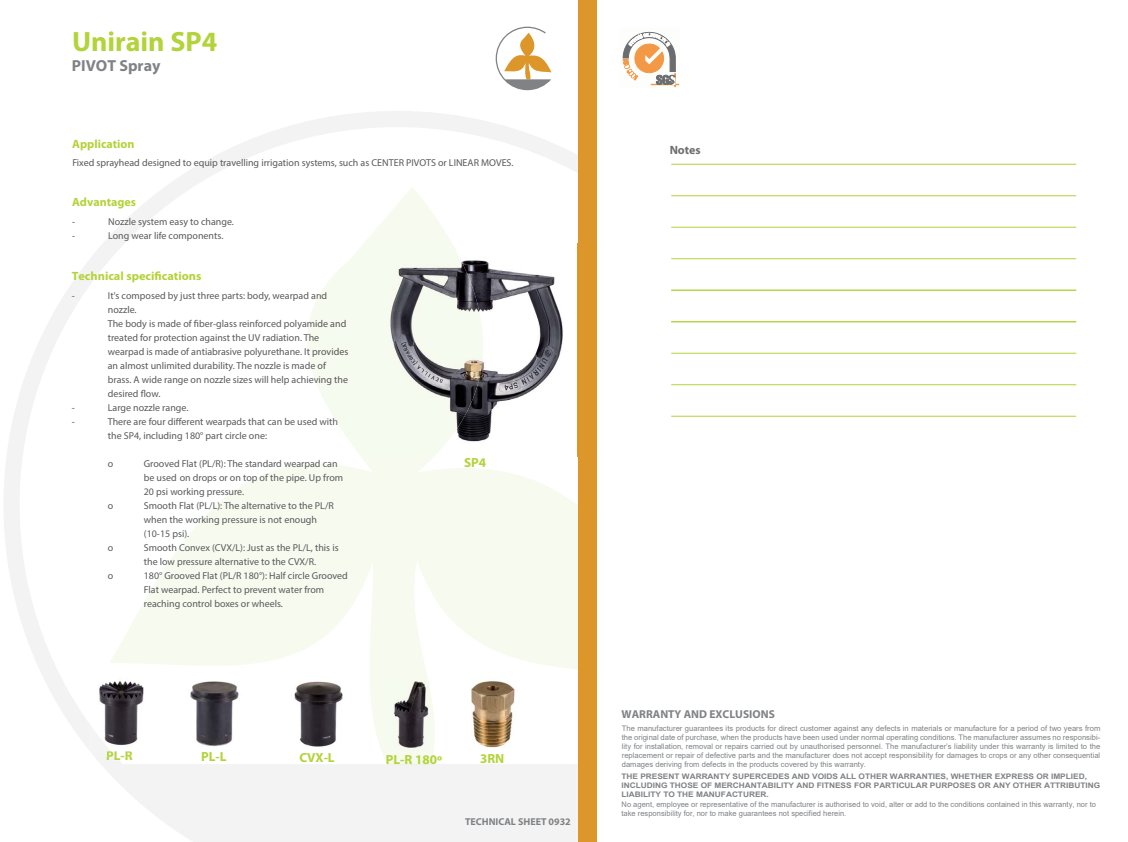
<style>
.page{position:relative;width:1128px;height:842px;background:#fff}
.page>*{position:absolute;margin:0;border:0;box-sizing:border-box;transform-origin:0 0}
.t1{font:700 28px "Myriad Pro";color:#b2d339}
.t2{font:700 16px "Myriad Pro";color:#808285}
.t3{font:700 13.2px "Myriad Pro";color:#b2d339}
.t4{font:700 12px "Myriad Pro";color:#b2d339}
.t5{font:700 12px "Myriad Pro";color:#6d6e70}
.t6{font:700 11.5px "Myriad Pro";color:#808285}
.t7{font:10px/14px "Myriad Pro";color:#58595b}
.t8{font:700 10px "Myriad Pro";color:#808285}
.t9{font:7.6px/9.2px "Arial";color:#808285}
.t10{font:700 7.6px/9.2px "Arial";color:#808285;scale:1.09 1}
.s1{color:#535552}
</style>
<div class="page">
<svg style="left:4px;top:111px;width:574px;height:731px"></svg>
<svg style="left:387px;top:764px;width:45px;height:2px"></svg>
<svg style="left:72px;top:292px;width:13px;height:10px"></svg>
<svg style="left:496px;top:27px;width:55px;height:63px"></svg>
<div style="left:578px;top:0;width:19px;height:842px;background:#dc9629"></div>
<hr style="left:671px;top:164px;width:405px;height:1px;background:#b2d339">
<hr style="left:671px;top:195px;width:405px;height:1px;background:#b2d339">
<hr style="left:671px;top:227px;width:405px;height:1px;background:#b2d339">
<hr style="left:671px;top:258px;width:405px;height:1px;background:#b2d339">
<hr style="left:671px;top:290px;width:405px;height:1px;background:#b2d339">
<hr style="left:671px;top:353px;width:405px;height:1px;background:#b2d339">
<hr style="left:671px;top:384px;width:405px;height:1px;background:#b2d339">
<hr style="left:671px;top:416px;width:405px;height:1px;background:#b2d339">
<hr style="left:671px;top:321px;width:405px;height:1px;background:#b2d339">
<svg style="left:623px;top:32px;width:56px;height:55px"></svg>
<img style="left:499px;top:243px;width:79px;height:214px">
<img style="left:314px;top:243px;width:185px;height:214px">
<svg style="left:314px;top:292px;width:15px;height:10px"></svg>
<img style="left:319px;top:320px;width:29px;height:10px">
<img style="left:319px;top:348px;width:31px;height:10px">
<img style="left:319px;top:362px;width:9px;height:10px">
<svg style="left:307px;top:320px;width:12px;height:66px"></svg>
<img style="left:314px;top:376px;width:36px;height:10px">
<img style="left:314px;top:418px;width:20px;height:9px">
<svg style="left:334px;top:418px;width:6px;height:9px"></svg>
<img style="left:90px;top:666px;width:61px;height:91px">
<img style="left:90px;top:725px;width:21px;height:32px">
<img style="left:119px;top:752px;width:13px;height:5px">
<svg style="left:107px;top:752px;width:12px;height:8px"></svg>
<img style="left:184px;top:667px;width:60px;height:90px">
<img style="left:202px;top:753px;width:24px;height:4px">
<img style="left:288px;top:667px;width:61px;height:91px">
<img style="left:300px;top:752px;width:34px;height:6px">
<img style="left:386px;top:677px;width:51px;height:74px">
<img style="left:464px;top:671px;width:57px;height:85px">
<img style="left:481px;top:754px;width:23px;height:2px">
<p class="t1" style="left:72px;top:31px;width:147px">Unirain SP4</p>
<p class="t2" style="left:72px;top:59px;width:90px">PIVOT Spray</p>
<p class="t4" style="left:72px;top:139px;width:64px">Application</p>
<p class="t7" style="left:72px;top:156px;width:443px">Fixed sprayhead designed to equip travelling irrigation systems, such as CENTER PIVOTS or LINEAR MOVES.</p>
<p class="t4" style="left:72px;top:198px;width:66px">Advantages</p>
<p class="t7" style="left:72px;top:215px;width:5px">-</p>
<p class="t7" style="left:108px;top:215px;width:127px">Nozzle system easy to change.</p>
<p class="t7" style="left:72px;top:229px;width:5px">-</p>
<p class="t7" style="left:108px;top:229px;width:117px">Long wear life components.</p>
<p class="t4" style="left:72px;top:271px;width:131px">Technical specifications</p>
<p class="t7" style="left:72px;top:290px;width:5px">-</p>
<p class="t7" style="left:108px;top:290px;width:242px">It's composed by just three parts: body, wearpad an<span class="s1">d </span>nozzle.<br>The body is made of fiber-glass reinforced polya<span class="s1">mide and </span>treated for protection against the UV radiation. Th<span class="s1">e </span>wearpad is made of antiabrasive polyurethane. It <span class="s1">provides </span>an almost unlimited durability. The nozzle is mad<span class="s1">e of </span>brass. A wide range on nozzle sizes will help achiev<span class="s1">ing the </span>desired flow.</p>
<p class="t7" style="left:72px;top:402px;width:5px">-</p>
<p class="t7" style="left:108px;top:402px;width:82px">Large nozzle range.</p>
<p class="t7" style="left:72px;top:416px;width:5px">-</p>
<p class="t7" style="left:108px;top:416px;width:232px">There are four different wearpads that can be used with the SP4, including 180° part circle one:</p>
<p class="t7" style="left:108px;top:458px;width:7px">o</p>
<p class="t7" style="left:144px;top:458px;width:201px">Grooved Flat (PL/R): The standard wearpad can be used on drops or on top of the pipe. Up from<br>20 psi working pressure.</p>
<p class="t7" style="left:108px;top:500px;width:7px">o</p>
<p class="t7" style="left:144px;top:500px;width:192px">Smooth Flat (PL/L): The alternative to the PL/R when the working pressure is not enough (10-15 psi).</p>
<p class="t7" style="left:108px;top:542px;width:7px">o</p>
<p class="t7" style="left:144px;top:542px;width:196px">Smooth Convex (CVX/L): Just as the PL/L, this is the low pressure alternative to the CVX/R.</p>
<p class="t7" style="left:108px;top:570px;width:7px">o</p>
<p class="t7" style="left:144px;top:570px;width:205px">180° Grooved Flat (PL/R 180°): Half circle Grooved<br>Flat wearpad. Perfect to prevent water from reaching control boxes or wheels.</p>
<p class="t3" style="left:464px;top:457px;width:24px">SP4</p>
<p class="t3" style="left:106px;top:751px;width:28px">PL-R</p>
<p class="t3" style="left:201px;top:752px;width:27px">PL-L</p>
<p class="t3" style="left:299px;top:752px;width:37px">CVX-L</p>
<p class="t3" style="left:386px;top:754px;width:58px">PL-R 180º</p>
<p class="t3" style="left:480px;top:754px;width:26px">3RN</p>
<p class="t8" style="left:465px;top:818px;width:107px">TECHNICAL SHEET 0932</p>
<p class="t5" style="left:670px;top:145px;width:33px">Notes</p>
<p class="t6" style="left:622px;top:709px;width:155px">WARRANTY AND EXCLUSIONS</p>
<p class="t9" style="left:622px;top:724px;width:480px;text-align:justify">The manufacturer guarantees its products for direct customer against any defects in materials or manufacture for a period of two years from the original date of purchase, when the products have been used under normal operating conditions. The manufacturer assumes no responsibi&shy;lity for installation, removal or repairs carried out by unauthorised personnel. The manufacturer’s liability under this warranty is limited to the replacement or repair of defective parts and the manufacturer does not accept responsibility for damages to crops or any other consequential damages deriving from defects in the products covered by this warranty.</p>
<p class="t10" style="left:622px;top:771px;width:441px">THE PRESENT WARRANTY SUPERCEDES AND VOIDS ALL OTHER WARRANTIES, WHETHER EXPRESS OR IMPLIED,<br>INCLUDING THOSE OF MERCHANTABILITY AND FITNESS FOR PARTICULAR PURPOSES OR ANY OTHER ATTRIBUTING<br>LIABILITY TO THE MANUFACTURER.</p>
<p class="t9" style="left:622px;top:800px;width:476px">No agent, employee or representative of the manufacturer is authorised to void, alter or add to the conditions contained in this warranty, nor to take responsibility for, nor to make guarantees not specified herein.</p>
</div>
